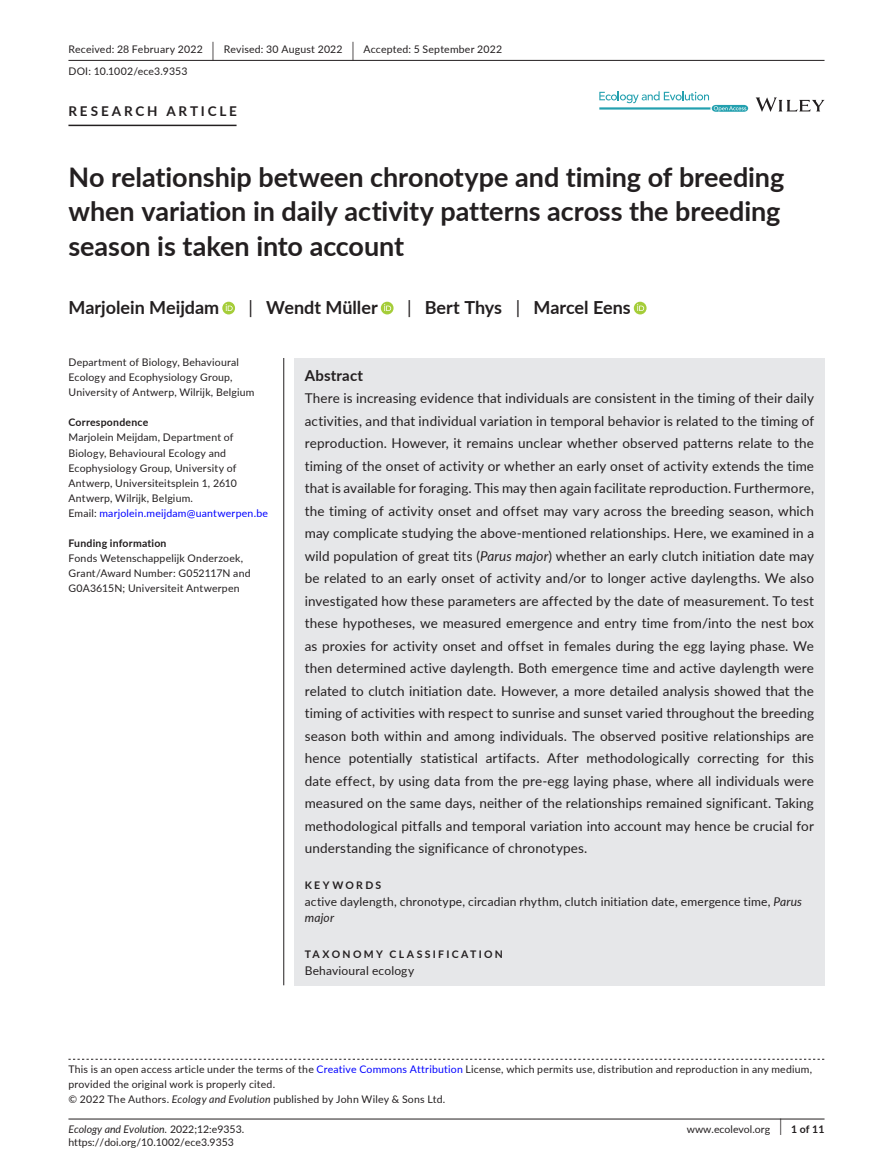
<style>
.page{position:relative;width:893px;height:1174px;background:#fff}
.page>*{position:absolute;margin:0;border:0;box-sizing:border-box;transform-origin:0 0}
.t1{font:700 27px/34.5px "Lato";letter-spacing:-.005em;color:#231f20}
.t2{font:700 18px "Lato";color:#231f20}
.t3{font:700 15px "Lato";letter-spacing:.015em;color:#231f20}
.t4{font:13.5px/22.5px "Lato";letter-spacing:.01em;color:#231f20;text-align:justify}
.t5{font:700 13.5px "Lato";letter-spacing:.21em;color:#231f20}
.t6{font:12px/16.5px "Lato";letter-spacing:.015em;color:#231f20}
.t7{font:10.5px/15px "Lato";letter-spacing:.02em;color:#231f20}
.t8{font:10.5px "Lato";color:#231f20}
.t9{font:700 10.5px "Lato";letter-spacing:.02em;color:#231f20}
.t10{font:italic 10.5px "Lato";color:#231f20}
.t11{font:700 10.5px "Lato";letter-spacing:.22em;color:#231f20}
.s1{font-size:19.65px}
.s2{font-weight:400}
.s3{color:#00f}
.s4{font-style:italic}
.s5{font-style:normal}
.s6{font-weight:400;font-size:17.4px}
</style>
<div class="page">
<hr style="left:68px;top:1118px;width:756px;height:1px;background:#231f20">
<svg style="left:756px;top:97px;width:68px;height:15px"></svg>
<svg style="left:599px;top:91px;width:149px;height:21px"></svg>
<hr style="left:68px;top:60px;width:756px;height:1px;background:#231f20">
<hr style="left:68px;top:125px;width:169px;height:1px;background:#231f20">
<svg style="left:222px;top:302px;width:13px;height:12px"></svg>
<svg style="left:226px;top:304px;width:7px;height:7px"></svg>
<div style="left:381px;top:302px;width:13px;height:12px;background:#a5cd39;border-radius:50%"></div>
<svg style="left:384px;top:304px;width:7px;height:7px"></svg>
<div style="left:634px;top:302px;width:13px;height:12px;background:#a5cd39;border-radius:50%"></div>
<svg style="left:637px;top:304px;width:7px;height:7px"></svg>
<svg style="left:68px;top:1058px;width:756px;height:1px"></svg>
<div style="left:294px;top:358px;width:530px;height:627px;background:#e6e7e9"></div>
<hr style="left:283px;top:358px;width:1px;height:627px;background:#231f20">
<p class="t7" style="left:68px;top:38px;width:435px;line-height:21.8px">Received: 28 February 2022 <span class="s1">|</span> Revised: 30 August 2022 <span class="s1">|</span> Accepted: 5 September 2022<br>DOI: 10.1002/ece3.9353</p>
<p class="t5" style="left:68px;top:101px;width:170px">RESEARCH ARTICLE</p>
<h1 class="t1" style="left:68px;top:159px;width:717px">No relationship between chronotype and timing of breeding when variation in daily activity patterns across the breeding season is taken into account</h1>
<h2 class="t2" style="left:68px;top:295px;width:152px">Marjolein Meijdam</h2>
<h2 class="t2" style="left:249px;top:295px;width:131px"><span class="s2">|</span> Wendt Müller</h2>
<h2 class="t2" style="left:407px;top:295px;width:225px"><span class="s2">|</span> Bert Thys <span class="s2">|</span> Marcel Eens</h2>
<p class="t7" style="left:68px;top:355px;width:188px">Department of Biology, Behavioural<br>Ecology and Ecophysiology Group,<br>University of Antwerp, Wilrijk, Belgium</p>
<p class="t9" style="left:68px;top:415px;width:81px">Correspondence</p>
<p class="t7" style="left:68px;top:430px;width:201px">Marjolein Meijdam, Department of Biology, Behavioural Ecology and Ecophysiology Group, University of Antwerp, Universiteitsplein 1, 2610<br>Antwerp, Wilrijk, Belgium.<br>Email: <span class="s3">marjolein.meijdam@uantwerpen.be</span></p>
<p class="t9" style="left:68px;top:535px;width:100px">Funding information</p>
<p class="t7" style="left:68px;top:550px;width:184px">Fonds Wetenschappelijk Onderzoek,<br>Grant/Award Number: G052117N and<br>G0A3615N; Universiteit Antwerpen</p>
<p class="t3" style="left:305px;top:364px;width:60px">Abstract</p>
<p class="t4" style="left:305px;top:386px;width:511px">There is increasing evidence that individuals are consistent in the timing of their daily activities, and that individual variation in temporal behavior is related to the timing of reproduction. However, it remains unclear whether observed patterns relate to the timing of the onset of activity or whether an early onset of activity extends the time that is available for foraging. This may then again facilitate reproduction. Furthermore, the timing of activity onset and offset may vary across the breeding season, which may complicate studying the above-mentioned relationships. Here, we examined in a wild population of great tits (<span class="s4">Parus major</span>) whether an early clutch initiation date may be related to an early onset of activity and/or to longer active daylengths. We also investigated how these parameters are affected by the date of measurement. To test these hypotheses, we measured emergence and entry time from/into the nest box as proxies for activity onset and offset in females during the egg laying phase. We then determined active daylength. Both emergence time and active daylength were related to clutch initiation date. However, a more detailed analysis showed that the timing of activities with respect to sunrise and sunset varied throughout the breeding season both within and among individuals. The observed positive relationships are hence potentially statistical artifacts. After methodologically correcting for this date effect, by using data from the pre-egg laying phase, where all individuals were measured on the same days, neither of the relationships remained significant. Taking methodological pitfalls and temporal variation into account may hence be crucial for understanding the significance of chronotypes.</p>
<p class="t11" style="left:305px;top:877px;width:78px">KEYWORDS</p>
<p class="t6" style="left:305px;top:892px;width:499px">active daylength, chronotype, circadian rhythm, clutch initiation date, emergence time, <span class="s4">Parus major</span></p>
<p class="t11" style="left:305px;top:946px;width:200px">TAXONOMY CLASSIFICATION</p>
<p class="t6" style="left:305px;top:961px;width:111px">Behavioural ecology</p>
<p class="t7" style="left:68px;top:1061px;width:745px">This is an open access article under the terms of the <span class="s3">Creative Commons Attribution</span> License, which permits use, distribution and reproduction in any medium, provided the original work is properly cited.<br>© 2022 The Authors. <span class="s4">Ecology and Evolution</span> published by John Wiley &amp; Sons Ltd.</p>
<p class="t10" style="left:68px;top:1121px;width:177px">Ecology and Evolution. <span class="s5">2022;12:e9353.</span></p>
<p class="t9" style="left:779px;top:1121px;width:46px"><span class="s6">|</span> 1 of 11</p>
<p class="t8" style="left:68px;top:1135px;width:167px">https://doi.org/10.1002/ece3.9353</p>
<p class="t8" style="left:687px;top:1121px;width:85px">www.ecolevol.org</p>
</div>
